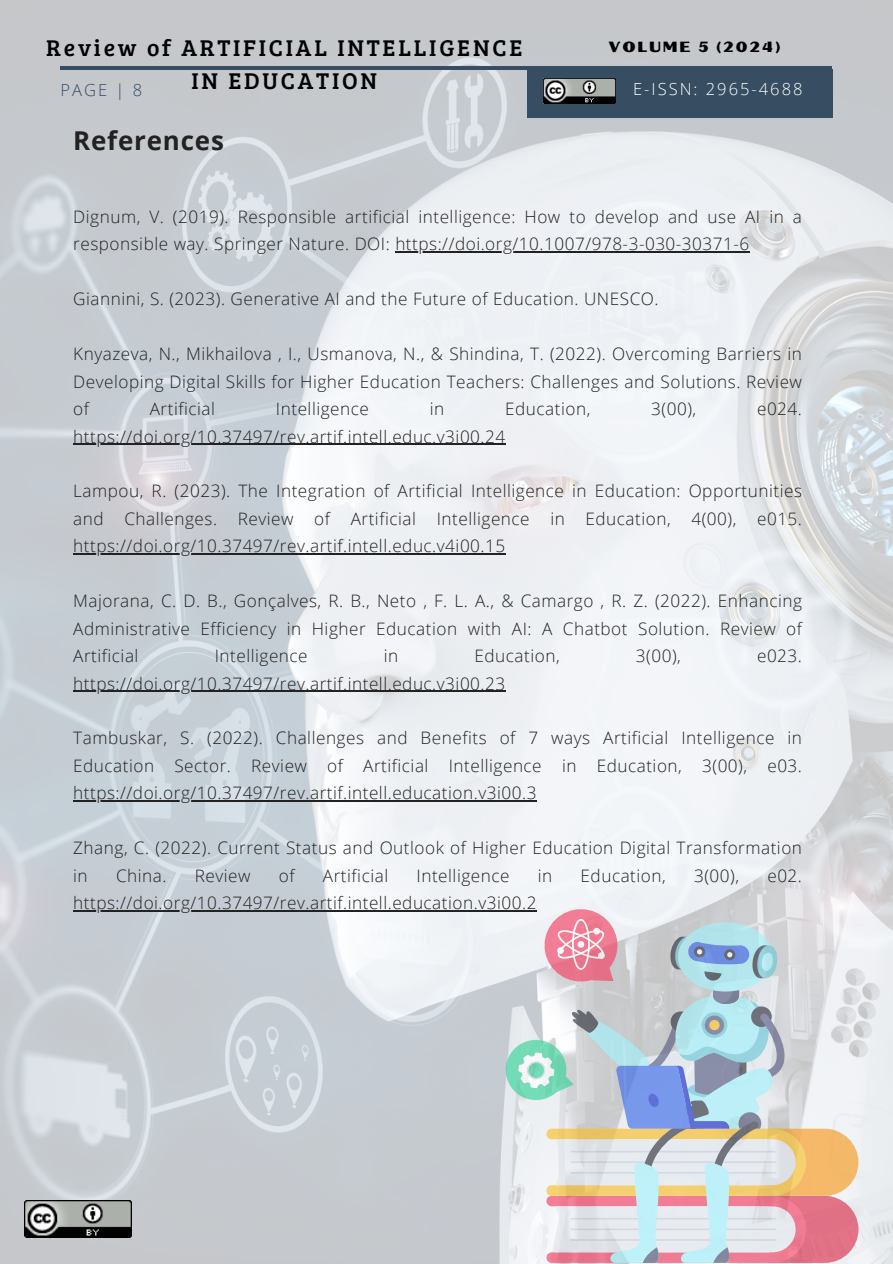
<style>
.page{position:relative;width:893px;height:1264px;background:#fff}
.page>*{position:absolute;margin:0;border:0;box-sizing:border-box;transform-origin:0 0}
.t1{font:700 25.95px "Open Sans";letter-spacing:.03em;color:#222}
.t2{font:23.55px "Bree Serif";letter-spacing:.12em;color:#000}
.t3{font:300 17.1px/27.5px "Open Sans";letter-spacing:.03em;color:#222;text-align:justify}
.t4{font:300 16.5px "Open Sans";letter-spacing:.12em;color:#fff}
.t5{font:300 16.5px "Open Sans";color:#364d62}
.t6{font:14.85px "Oilvare Base";letter-spacing:.12em;color:#000}
</style>
<div class="page">
<img style="left:0;top:0;width:892px;height:1263px">
<hr style="left:61px;top:66px;width:770px;height:4px;background:#364d62">
<div style="left:528px;top:70px;width:304px;height:47px;background:#364d62"></div>
<img style="left:543px;top:78px;width:72px;height:26px">
<hr style="left:395px;top:251px;width:354px;height:1px;background:#222">
<hr style="left:73px;top:443px;width:433px;height:1px;background:#222">
<hr style="left:73px;top:553px;width:433px;height:1px;background:#222">
<hr style="left:73px;top:690px;width:433px;height:1px;background:#222">
<hr style="left:73px;top:800px;width:464px;height:1px;background:#222">
<hr style="left:73px;top:910px;width:464px;height:1px;background:#222">
<img style="left:25px;top:1200px;width:106px;height:37px">
<svg style="left:501px;top:906px;width:357px;height:356px;background:#d0cfd2"></svg>
<p class="t2" style="left:46px;top:31px;width:477px">Review of ARTIFICIAL INTELLIGENCE</p>
<p class="t6" style="left:608px;top:38px;width:174px">VOLUME 5 (2024)</p>
<p class="t2" style="left:191px;top:64px;width:187px">IN EDUCATION</p>
<p class="t4" style="left:633px;top:78px;width:171px">E-ISSN: 2965-4688</p>
<p class="t5" style="left:61px;top:79px;width:83px">PAGE | 8</p>
<p class="t1" style="left:73px;top:122px;width:152px">References</p>
<p class="t3" style="left:73px;top:202px;width:730px">Dignum, V. (2019). Responsible artificial intelligence: How to develop and use AI in a responsible way. Springer Nature. DOI: https://doi.org/10.1007/978-3-030-30371-6</p>
<p class="t3" style="left:73px;top:285px;width:586px">Giannini, S. (2023). Generative AI and the Future of Education. UNESCO.</p>
<p class="t3" style="left:73px;top:340px;width:730px">Knyazeva, N., Mikhailova , I., Usmanova, N., &amp; Shindina, T. (2022). Overcoming Barriers in Developing Digital Skills for Higher Education Teachers: Challenges and Solutions. Review of</p>
<p class="t3" style="left:150px;top:394px;width:67px">Artificial</p>
<p class="t3" style="left:276px;top:394px;width:94px">Intelligence</p>
<p class="t3" style="left:430px;top:394px;width:16px">in</p>
<p class="t3" style="left:505px;top:394px;width:87px">Education,</p>
<p class="t3" style="left:651px;top:394px;width:46px">3(00),</p>
<p class="t3" style="left:757px;top:394px;width:46px">e024.</p>
<p class="t3" style="left:73px;top:422px;width:433px">https://doi.org/10.37497/rev.artif.intell.educ.v3i00.24</p>
<p class="t3" style="left:73px;top:477px;width:730px">Lampou, R. (2023). The Integration of Artificial Intelligence in Education: Opportunities and Challenges. Review of Artificial Intelligence in Education, 4(00), e015. https://doi.org/10.37497/rev.artif.intell.educ.v4i00.15</p>
<p class="t3" style="left:73px;top:587px;width:730px">Majorana, C. D. B., Gonçalves, R. B., Neto , F. L. A., &amp; Camargo , R. Z. (2022). Enhancing Administrative Efficiency in Higher Education with AI: A Chatbot Solution. Review of Artificial</p>
<p class="t3" style="left:215px;top:641px;width:94px">Intelligence</p>
<p class="t3" style="left:384px;top:641px;width:16px">in</p>
<p class="t3" style="left:474px;top:641px;width:87px">Education,</p>
<p class="t3" style="left:636px;top:641px;width:46px">3(00),</p>
<p class="t3" style="left:757px;top:641px;width:46px">e023.</p>
<p class="t3" style="left:73px;top:669px;width:433px">https://doi.org/10.37497/rev.artif.intell.educ.v3i00.23</p>
<p class="t3" style="left:73px;top:724px;width:730px">Tambuskar, S. (2022). Challenges and Benefits of 7 ways Artificial Intelligence in Education Sector. Review of Artificial Intelligence in Education, 3(00), e03. https://doi.org/10.37497/rev.artif.intell.education.v3i00.3</p>
<p class="t3" style="left:73px;top:833px;width:730px">Zhang, C. (2022). Current Status and Outlook of Higher Education Digital Transformation in</p>
<p class="t3" style="left:116px;top:861px;width:52px">China.</p>
<p class="t3" style="left:195px;top:861px;width:57px">Review</p>
<p class="t3" style="left:279px;top:861px;width:17px">of</p>
<p class="t3" style="left:323px;top:861px;width:67px">Artificial</p>
<p class="t3" style="left:416px;top:861px;width:94px">Intelligence</p>
<p class="t3" style="left:538px;top:861px;width:16px">in</p>
<p class="t3" style="left:580px;top:861px;width:87px">Education,</p>
<p class="t3" style="left:694px;top:861px;width:46px">3(00),</p>
<p class="t3" style="left:767px;top:861px;width:36px">e02.</p>
<p class="t3" style="left:73px;top:888px;width:464px">https://doi.org/10.37497/rev.artif.intell.education.v3i00.2</p>
</div>
